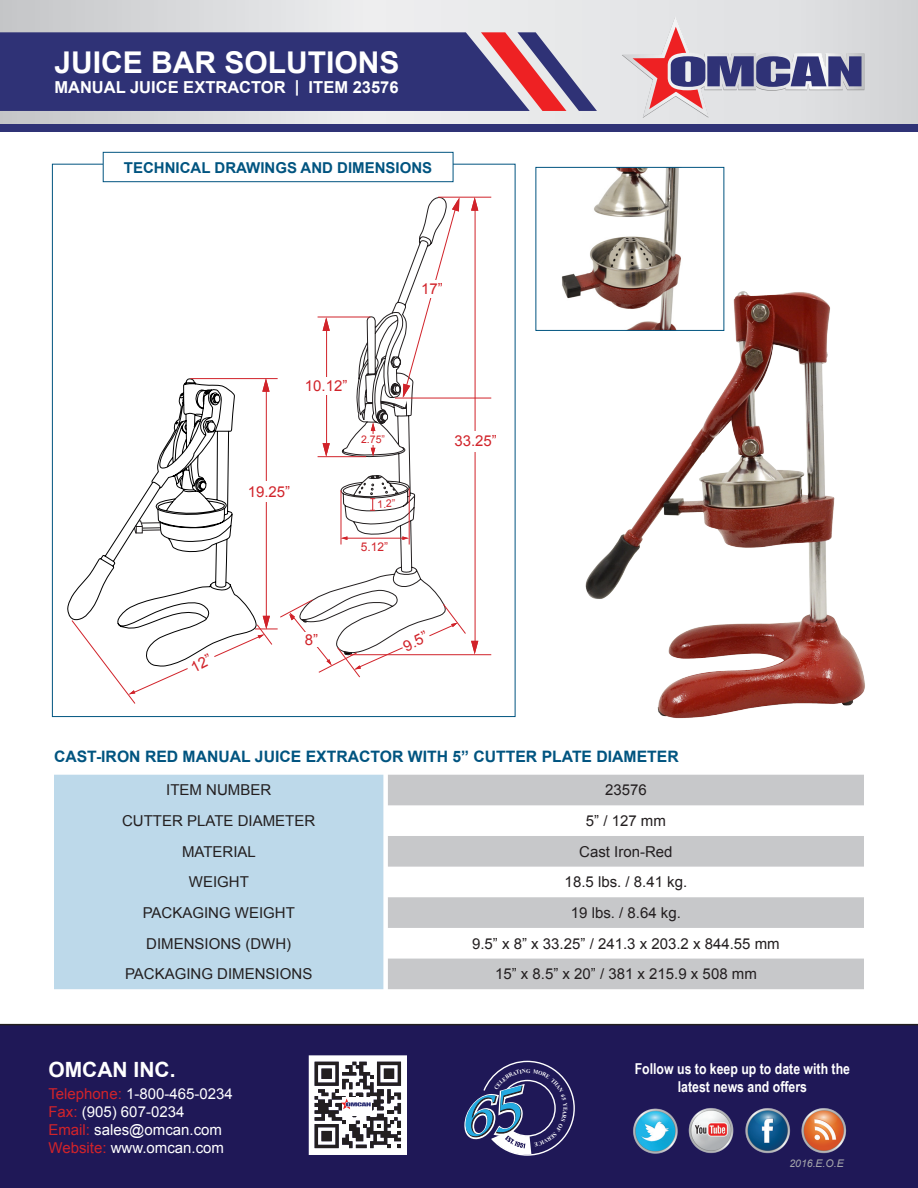
<style>
.page{position:relative;width:918px;height:1188px;background:#fff}
.page>*{position:absolute;margin:0;border:0;box-sizing:border-box;transform-origin:0 0}
.t1{font:700 30px "Arial";color:#fff}
.t2{font:700 21px "Arial";color:#fff}
.Table{font:700 16.5px "Arial";color:#fff}
.t3{font:700 15.75px "Arial";color:#005480}
.Table-2{font:15px "Arial";color:#231f20}
.t4{font:15px "Arial";color:#fff}
.t5{font:700 15px/18px "Arial Narrow";color:#fff;text-align:center}
.t6{font:700 15px "Arial";color:#005480}
.t7{font:15px "Arial";color:#d1232a}
.t8{font:12px "Arial";color:#d1232a}
.t9{font:italic 10.5px "Arial";color:#a8a9ad}
.t10{font:10.5px "Arial";color:#d1232a}
.t11{font:700 5.7px "Times New Roman";color:#fff;scale:.95 1}
.s1{color:#d1232a}
</style>
<div class="page">
<div style="left:0;top:1024px;width:918px;height:164px;background:#1f1857"></div>
<img style="left:630px;top:1097px;width:239px;height:66px">
<svg style="left:309px;top:1055px;width:97px;height:100px"></svg>
<svg style="left:0;top:0;width:918px;height:124px;background:#dddee0"></svg>
<svg style="left:0;top:32px;width:597px;height:79px;background:#49437e"></svg>
<div style="left:0;top:124px;width:918px;height:7px;background:#2f3276"></div>
<svg style="left:622px;top:16px;width:242px;height:102px;background:#c1b6c4"></svg>
<img style="left:594px;top:169px;width:85px;height:76px">
<div style="left:536px;top:167px;width:188px;height:164px;border:1px solid #005480"></div>
<div style="left:54px;top:775px;width:329px;height:214px;background:#bdd9ea"></div>
<svg style="left:388px;top:775px;width:476px;height:214px;fill:#c7c8ca"></svg>
<img style="left:547px;top:245px;width:318px;height:474px">
<svg style="left:67px;top:378px;width:189px;height:241px"></svg>
<hr style="left:190px;top:378px;width:88px;height:1px;background:#d1232a">
<hr style="left:266px;top:384px;width:1px;height:242px;background:#d1232a">
<svg style="left:262px;top:378px;width:8px;height:14px"></svg>
<div style="left:248px;top:481px;width:43px;height:20px;background:#fff"></div>
<svg style="left:314px;top:196px;width:134px;height:403px"></svg>
<hr style="left:438px;top:197px;width:53px;height:1px;background:#d1232a">
<hr style="left:350px;top:654px;width:141px;height:1px;background:#d1232a">
<hr style="left:475px;top:203px;width:1px;height:441px;background:#d1232a">
<div style="left:454px;top:431px;width:44px;height:20px;background:#fff"></div>
<svg style="left:471px;top:197px;width:7px;height:14px"></svg>
<hr style="left:318px;top:317px;width:52px;height:1px;background:#d1232a">
<hr style="left:318px;top:456px;width:48px;height:1px;background:#d1232a">
<hr style="left:326px;top:319px;width:1px;height:134px;background:#d1232a">
<svg style="left:323px;top:317px;width:7px;height:14px"></svg>
<svg style="left:323px;top:443px;width:7px;height:14px"></svg>
<div style="left:304px;top:377px;width:45px;height:17px;background:#fff"></div>
<hr style="left:341px;top:490px;width:1px;height:55px;background:#d1232a">
<hr style="left:409px;top:488px;width:1px;height:57px;background:#d1232a">
<svg style="left:402px;top:536px;width:7px;height:4px"></svg>
<svg style="left:341px;top:536px;width:6px;height:4px"></svg>
<hr style="left:346px;top:538px;width:58px;height:1px;background:#d1232a">
<svg style="left:371px;top:423px;width:4px;height:33px"></svg>
<div style="left:359px;top:434px;width:28px;height:11px;background:#fff"></div>
<svg style="left:370px;top:498px;width:5px;height:13px"></svg>
<hr style="left:395px;top:398px;width:96px;height:1px;background:#d1232a">
<svg style="left:403px;top:198px;width:56px;height:200px"></svg>
<div style="left:421px;top:280px;width:24px;height:18px;background:#fff"></div>
<div style="left:103px;top:152px;width:350px;height:30px;border:1px solid #005480"></div>
<svg style="left:462px;top:1061px;width:113px;height:95px;background:#4a4475"></svg>
<svg style="left:71px;top:599px;width:407px;height:105px"></svg>
<p class="t1" style="left:54px;top:42px;width:347px">JUICE BAR SOLUTIONS</p>
<p class="Table" style="left:54px;top:77px;width:346px">MANUAL JUICE EXTRACTOR | ITEM 23576</p>
<p class="t6" style="left:124px;top:157px;width:310px">TECHNICAL DRAWINGS AND DIMENSIONS</p>
<p class="t7" style="left:421px;top:279px;width:23px">17”</p>
<p class="t7" style="left:305px;top:376px;width:44px">10.12”</p>
<p class="t7" style="left:248px;top:481px;width:44px">19.25”</p>
<p class="t10" style="left:361px;top:433px;width:25px">2.75”</p>
<p class="t10" style="left:377px;top:497px;width:20px;rotate:-2deg">1.2”</p>
<p class="t8" style="left:361px;top:539px;width:29px">5.12”</p>
<p class="t7" style="left:454px;top:431px;width:44px">33.25”</p>
<p class="t7" style="left:305px;top:630px;width:15px">8”</p>
<p class="t7" style="left:400px;top:638px;width:27px;rotate:-27deg">9.5”</p>
<p class="t3" style="left:54px;top:746px;width:626px">CAST-IRON RED MANUAL JUICE EXTRACTOR WITH 5” CUTTER PLATE DIAMETER</p>
<p class="Table-2" style="left:166px;top:780px;width:106px">ITEM NUMBER</p>
<p class="Table-2" style="left:605px;top:780px;width:43px">23576</p>
<p class="Table-2" style="left:122px;top:811px;width:195px">CUTTER PLATE DIAMETER</p>
<p class="Table-2" style="left:586px;top:811px;width:82px">5” / 127 mm</p>
<p class="Table-2" style="left:182px;top:842px;width:75px">MATERIAL</p>
<p class="Table-2" style="left:579px;top:842px;width:95px">Cast Iron-Red</p>
<p class="Table-2" style="left:189px;top:872px;width:61px">WEIGHT</p>
<p class="Table-2" style="left:565px;top:872px;width:124px">18.5 lbs. / 8.41 kg.</p>
<p class="Table-2" style="left:143px;top:903px;width:154px">PACKAGING WEIGHT</p>
<p class="Table-2" style="left:571px;top:903px;width:112px">19 lbs. / 8.64 kg.</p>
<p class="Table-2" style="left:146px;top:934px;width:146px">DIMENSIONS (DWH)</p>
<p class="Table-2" style="left:472px;top:934px;width:309px">9.5” x 8” x 33.25” / 241.3 x 203.2 x 844.55 mm</p>
<p class="Table-2" style="left:125px;top:964px;width:189px">PACKAGING DIMENSIONS</p>
<p class="Table-2" style="left:495px;top:964px;width:263px">15” x 8.5” x 20” / 381 x 215.9 x 508 mm</p>
<p class="t2" style="left:48px;top:1042px;width:129px">OMCAN INC.</p>
<p class="t4" style="left:48px;top:1084px;width:186px"><span class="s1">Telephone:</span> 1-800-465-0234</p>
<p class="t4" style="left:48px;top:1102px;width:137px"><span class="s1">Fax:</span> (905) 607-0234</p>
<p class="t4" style="left:48px;top:1120px;width:175px"><span class="s1">Email:</span> sales@omcan.com</p>
<p class="t4" style="left:48px;top:1138px;width:177px"><span class="s1">Website:</span> www.omcan.com</p>
<p class="t2" style="left:48px;top:1056px;width:129px">OMCAN INC.</p>
<p class="t5" style="left:635px;top:1059px;width:217px">Follow us to keep up to date with the latest news and offers</p>
<p class="t11" style="left:526px;top:1067px;width:6px">G</p>
<p class="t9" style="left:789px;top:1157px;width:56px">2016.E.O.E</p>
</div>
